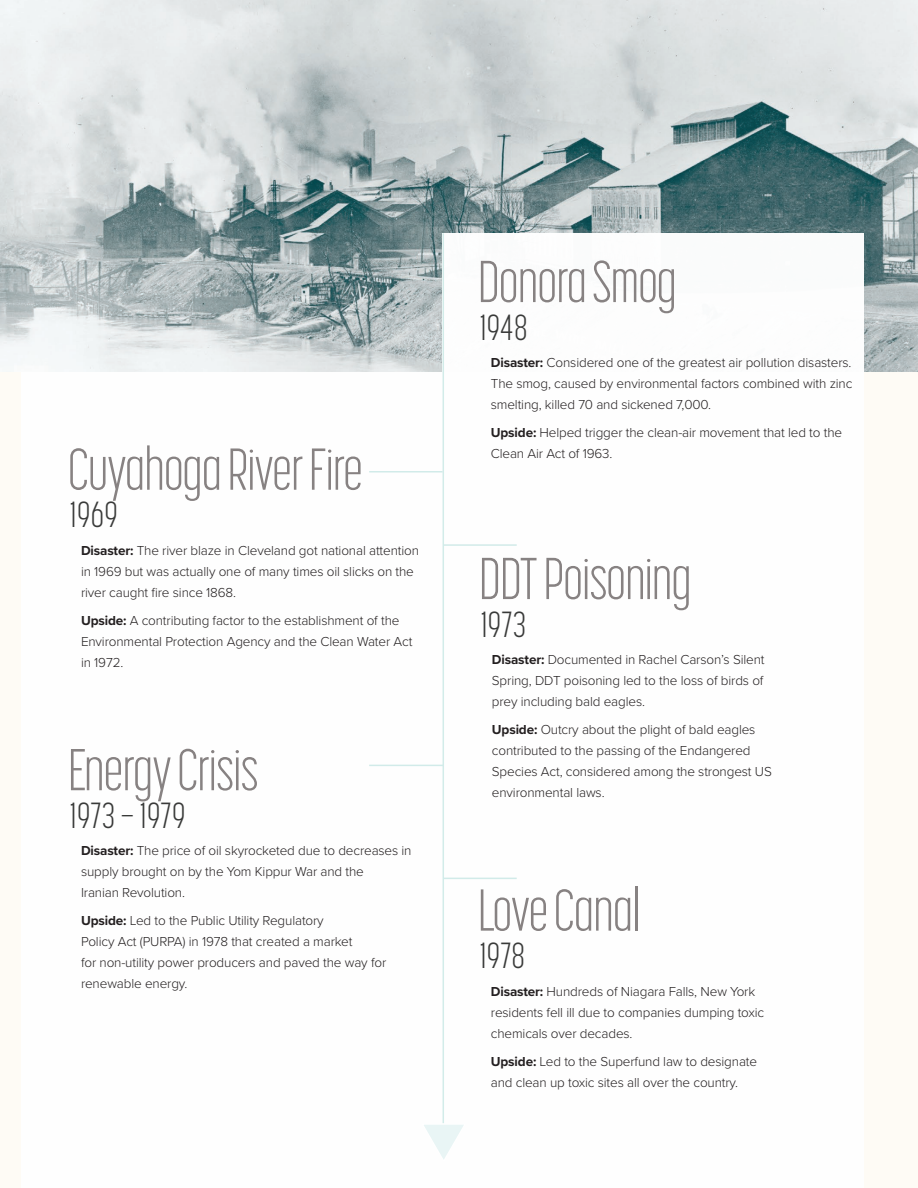
<style>
.page{position:relative;width:918px;height:1188px;background:#fff}
.page>*{position:absolute;margin:0;border:0;box-sizing:border-box;transform-origin:0 0}
.t1{font:300 58.5px "Korolev Compressed";letter-spacing:-.025em;color:#878282}
.t2{font:300 36px "Korolev Compressed";letter-spacing:.01em;color:#393a39}
.t3{font:300 13.5px/21px "Proxima Nova";letter-spacing:-.01em;color:#231f20}
.s1{font-weight:700}
</style>
<div class="page">
<div style="left:1px;top:0;width:917px;height:1188px;background:#fefbf5"></div>
<div style="left:22px;top:372px;width:421px;height:816px;background:#fff"></div>
<img style="left:1px;top:0;width:917px;height:372px">
<div style="left:443px;top:234px;width:421px;height:954px;background:#fff"></div>
<hr style="left:443px;top:233px;width:1px;height:901px;background:#d2ece9">
<hr style="left:369px;top:471px;width:74px;height:1px;background:#d1ebe9">
<hr style="left:443px;top:544px;width:74px;height:2px;background:#d1ebe9">
<hr style="left:443px;top:878px;width:74px;height:1px;background:#d1ebe9">
<hr style="left:369px;top:765px;width:74px;height:1px;background:#d1ebe9">
<svg style="left:424px;top:1122px;width:40px;height:37px"></svg>
<p class="t1" style="left:68px;top:437px;width:297px">Cuyahoga River Fire</p>
<p class="t2" style="left:70px;top:495px;width:49px">1969</p>
<p class="t3" style="left:81px;top:539px;width:340px"><span class="s1">Disaster:</span> The river blaze in Cleveland got national attention in 1969 but was actually one of many times oil slicks on the river caught fire since 1868.</p>
<p class="t3" style="left:81px;top:609px;width:333px"><span class="s1">Upside:</span> A contributing factor to the establishment of the<br>Environmental Protection Agency and the Clean Water Act in 1972.</p>
<p class="t1" style="left:68px;top:738px;width:193px">Energy Crisis</p>
<p class="t2" style="left:70px;top:795px;width:117px">1973 – 1979</p>
<p class="t3" style="left:81px;top:840px;width:332px"><span class="s1">Disaster:</span> The price of oil skyrocketed due to decreases in supply brought on by the Yom Kippur War and the<br>Iranian Revolution.</p>
<p class="t3" style="left:81px;top:910px;width:307px"><span class="s1">Upside:</span> Led to the Public Utility Regulatory<br>Policy Act (PURPA) in 1978 that created a market<br>for non-utility power producers and paved the way for renewable energy.</p>
<p class="t1" style="left:477px;top:249px;width:201px">Donora Smog</p>
<p class="t2" style="left:480px;top:307px;width:49px">1948</p>
<p class="t3" style="left:491px;top:352px;width:363px;text-align:justify"><span class="s1">Disaster:</span> Considered one of the greatest air pollution disasters.<br>The smog, caused by environmental factors combined with zinc smelting, killed 70 and sickened 7,000.</p>
<p class="t3" style="left:491px;top:421px;width:353px"><span class="s1">Upside:</span> Helped trigger the clean-air movement that led to the<br>Clean Air Act of 1963.</p>
<p class="t1" style="left:478px;top:546px;width:215px">DDT Poisoning</p>
<p class="t2" style="left:481px;top:604px;width:47px">1973</p>
<p class="t3" style="left:492px;top:649px;width:274px;text-align:justify"><span class="s1">Disaster:</span> Documented in Rachel Carson’s Silent Spring, DDT poisoning led to the loss of birds of prey including bald eagles.</p>
<p class="t3" style="left:492px;top:718px;width:281px"><span class="s1">Upside:</span> Outcry about the plight of bald eagles contributed to the passing of the Endangered<br>Species Act, considered among the strongest US</p>
<p class="t3" style="left:492px;top:781px;width:114px">environmental laws.</p>
<p class="t1" style="left:477px;top:878px;width:165px">Love Canal</p>
<p class="t2" style="left:480px;top:936px;width:47px">1978</p>
<p class="t3" style="left:491px;top:980px;width:275px"><span class="s1">Disaster:</span> Hundreds of Niagara Falls, New York residents fell ill due to companies dumping toxic chemicals over decades.</p>
<p class="t3" style="left:491px;top:1050px;width:268px"><span class="s1">Upside:</span> Led to the Superfund law to designate and clean up toxic sites all over the country.</p>
</div>
